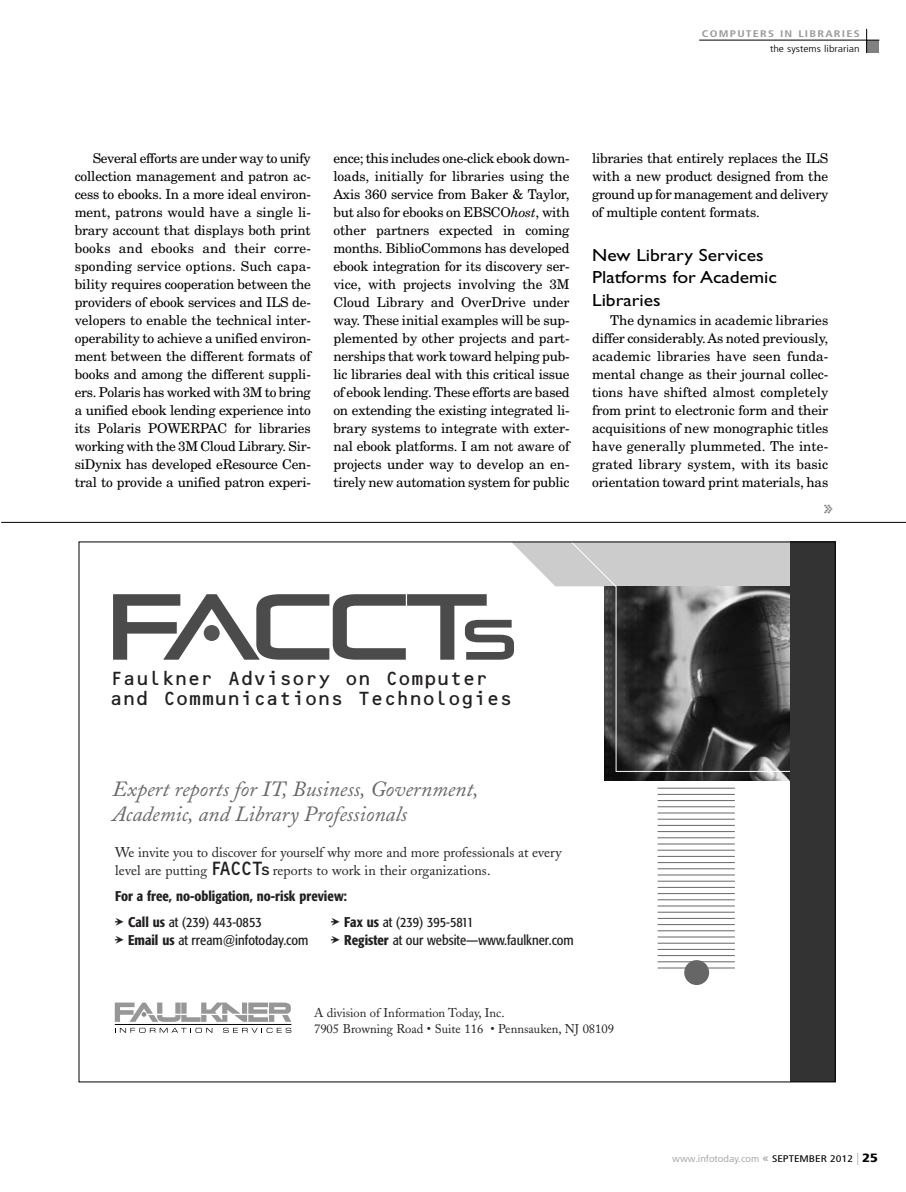
<style>
.page{position:relative;width:906px;height:1192px;background:#fff}
.page>*{position:absolute;margin:0;border:0;box-sizing:border-box;transform-origin:0 0}
.t1{font:21.6px/25.3px "Adobe Caslon Italic+QATQRY";color:#666}
.t2{font:19.5px/19.8px "OCRB+XJRGNT";letter-spacing:-.06em;color:#231f20}
.t3{font:18px "Synchro Plain";color:#808080}
.t4{font:17.55px/22.5px "Gill Sans";color:#000;scale:1.11 1}
.t5{font:13.95px/18px "Adobe Caslon Regular+BMYQCL";letter-spacing:-.005em;color:#231f20}
.t6{font:13.95px "Formata Condensed+NBDTZF";color:#231f20}
.t7{font:13.95px "Formata Medium Condensed+QHVUOW";color:#231f20}
.t8{font:13.5px/18px "New Century Schlbk";letter-spacing:-.015em;color:#000;text-align:justify}
.t9{font:12.6px/15.5px "Adobe Caslon Regular+BMYQCL";color:#231f20}
.t10{font:300 condensed 9.6px "Frutiger";color:#999;scale:1.25 1}
.t11{font:700 condensed 9.6px "Frutiger";letter-spacing:.105em;color:#999;scale:1.25 1}
.t12{font:300 condensed 9.6px "Frutiger";color:#000;scale:1.25 1}
.s1{font-style:italic}
.s2{font-family:"OCRB+XJRGNT";font-size:19.65px}
.s3{font-family:"OCRB+XJRGNT";font-size:16.8px}
.s4{font-family:"Formata Medium Condensed+QHVUOW"}
.s5{font-family:"Synchro Plain";font-weight:400;font-stretch:normal}
.s6{font-weight:400;color:#000}
.s7{font-size:12px}
.s8{font-weight:900;font-size:12px;color:#000}
</style>
<div class="page">
<div style="left:866px;top:40px;width:13px;height:13px;background:#808080"></div>
<hr style="left:699px;top:40px;width:180px;height:1px;background:#000">
<svg style="left:866px;top:29px;width:1px;height:24px"></svg>
<svg style="left:512px;top:543px;width:58px;height:43px"></svg>
<svg style="left:115px;top:1027px;width:97px;height:5px"></svg>
<svg style="left:223px;top:1027px;width:68px;height:5px"></svg>
<svg style="left:115px;top:1002px;width:176px;height:19px"></svg>
<hr style="left:115px;top:1024px;width:176px;height:1px;background:#050505">
<svg style="left:113px;top:594px;width:401px;height:65px"></svg>
<div style="left:204px;top:625px;width:16px;height:16px;background:#555;border-radius:50%"></div>
<hr style="left:657px;top:787px;width:77px;height:1px;background:#666">
<hr style="left:657px;top:793px;width:77px;height:1px;background:#666">
<hr style="left:657px;top:800px;width:77px;height:1px;background:#666">
<hr style="left:657px;top:806px;width:77px;height:1px;background:#666">
<hr style="left:657px;top:812px;width:77px;height:1px;background:#666">
<hr style="left:657px;top:818px;width:77px;height:1px;background:#666">
<hr style="left:657px;top:824px;width:77px;height:1px;background:#666">
<hr style="left:657px;top:831px;width:77px;height:1px;background:#666">
<hr style="left:657px;top:837px;width:77px;height:1px;background:#666">
<hr style="left:657px;top:843px;width:77px;height:1px;background:#666">
<hr style="left:657px;top:849px;width:77px;height:1px;background:#666">
<hr style="left:657px;top:855px;width:77px;height:1px;background:#666">
<hr style="left:657px;top:862px;width:77px;height:1px;background:#666">
<hr style="left:657px;top:868px;width:77px;height:1px;background:#666">
<hr style="left:657px;top:874px;width:77px;height:1px;background:#666">
<hr style="left:657px;top:880px;width:77px;height:1px;background:#666">
<hr style="left:657px;top:886px;width:77px;height:1px;background:#666">
<hr style="left:657px;top:893px;width:77px;height:1px;background:#666">
<hr style="left:657px;top:899px;width:77px;height:1px;background:#666">
<hr style="left:657px;top:905px;width:77px;height:1px;background:#666">
<hr style="left:657px;top:911px;width:77px;height:1px;background:#666">
<hr style="left:657px;top:917px;width:77px;height:1px;background:#666">
<hr style="left:657px;top:924px;width:77px;height:1px;background:#666">
<hr style="left:657px;top:930px;width:77px;height:1px;background:#666">
<hr style="left:657px;top:936px;width:77px;height:1px;background:#666">
<hr style="left:657px;top:942px;width:77px;height:1px;background:#666">
<hr style="left:657px;top:948px;width:77px;height:1px;background:#666">
<hr style="left:657px;top:955px;width:77px;height:1px;background:#666">
<hr style="left:657px;top:961px;width:77px;height:1px;background:#666">
<hr style="left:657px;top:967px;width:77px;height:1px;background:#666">
<div style="left:684px;top:959px;width:25px;height:25px;background:#666;border-radius:50%"></div>
<img style="left:604px;top:772px;width:185px;height:8px">
<svg style="left:570px;top:543px;width:219px;height:229px;background:#787878"></svg>
<div style="left:789px;top:541px;width:46px;height:540px;background:#333"></div>
<hr style="left:1px;top:522px;width:904px;height:1px;background:#000">
<p class="t11" style="left:701px;top:30px;width:128px">COMPUTERS IN LIBRARIES</p>
<p class="t12" style="left:769px;top:45px;width:73px">the systems librarian</p>
<p class="t8" style="left:75px;top:151px;width:238px;text-indent:18px">Several efforts are under way to unify collection management and patron ac&shy;cess to ebooks. In a more ideal environ&shy;ment, patrons would have a single li&shy;brary account that displays both print books and ebooks and their corre&shy;sponding service options. Such capa&shy;bility requires cooperation between the providers of ebook services and ILS de&shy;velopers to enable the technical inter&shy;operability to achieve a unified environ&shy;ment between the different formats of books and among the different suppli&shy;ers. Polaris has worked with 3M to bring a unified ebook lending experience into its Polaris POWERPAC for libraries working with the 3M Cloud Library. Sir&shy;siDynix has developed eResource Cen&shy;tral to provide a unified patron experi-</p>
<p class="t8" style="left:333px;top:150px;width:238px">ence; this includes one-click ebook down&shy;loads, initially for libraries using the Axis 360 service from Baker &amp; Taylor, but also for ebooks on EBSCO<span class="s1">host</span>, with other partners expected in coming months. BiblioCommons has developed ebook integration for its discovery ser&shy;vice, with projects involving the 3M Cloud Library and OverDrive under way. These initial examples will be sup&shy;plemented by other projects and part&shy;nerships that work toward helping pub&shy;lic libraries deal with this critical issue of ebook lending. These efforts are based on extending the existing integrated li&shy;brary systems to integrate with exter&shy;nal ebook platforms. I am not aware of projects under way to develop an en&shy;tirely new automation system for public</p>
<p class="t8" style="left:592px;top:150px;width:238px">libraries that entirely replaces the ILS with a new product designed from the ground up for management and delivery of multiple content formats.</p>
<p class="t4" style="left:592px;top:245px;width:168px">New Library Services<br>Platforms for Academic<br>Libraries</p>
<p class="t8" style="left:592px;top:313px;width:238px;text-indent:18px">The dynamics in academic libraries differ considerably. As noted previously, academic libraries have seen funda&shy;mental change as their journal collec&shy;tions have shifted almost completely from print to electronic form and their acquisitions of new monographic titles have generally plummeted. The inte&shy;grated library system, with its basic orientation toward print materials, has</p>
<h3 class="t3" style="left:823px;top:497px;width:11px">»</h3>
<h2 class="t2" style="left:109px;top:669px;width:405px">Faulkner Advisory on Computer and Communications Technologies</h2>
<h1 class="t1" style="left:112px;top:775px;width:367px">Expert reports for IT, Business, Government,<br>Academic, and Library Professionals</h1>
<p class="t5" style="left:115px;top:845px;width:447px">We invite you to discover for yourself why more and more professionals at every level are putting<span class="s2">FACCT</span><span class="s3">s</span>reports to work in their organizations.</p>
<p class="t7" style="left:115px;top:887px;width:233px">For a free, no-obligation, no-risk preview:</p>
<p class="t6" style="left:115px;top:913px;width:148px"><sup>-</sup> <span class="s4">Call us</span> at (239) 443-0853</p>
<p class="t6" style="left:331px;top:913px;width:144px"><sup>-</sup> <span class="s4">Fax us</span> at (239) 395-5811</p>
<p class="t6" style="left:115px;top:931px;width:195px"><sup>-</sup> <span class="s4">Email us</span> at rream@infotoday.com</p>
<p class="t6" style="left:331px;top:931px;width:244px"><sup>-</sup> <span class="s4">Register</span> at our website—www.faulkner.com</p>
<p class="t9" style="left:314px;top:1006px;width:301px">A division of Information Today, Inc.<br>7905 Browning Road • Suite 116 • Pennsauken, NJ 08109</p>
<p class="t10" style="left:672px;top:1154px;width:166px">www.infotoday.com <span class="s5">«</span> <span class="s6">SEPTEMBER 2012</span> <span class="s7">|</span> <span class="s8">25</span></p>
</div>
